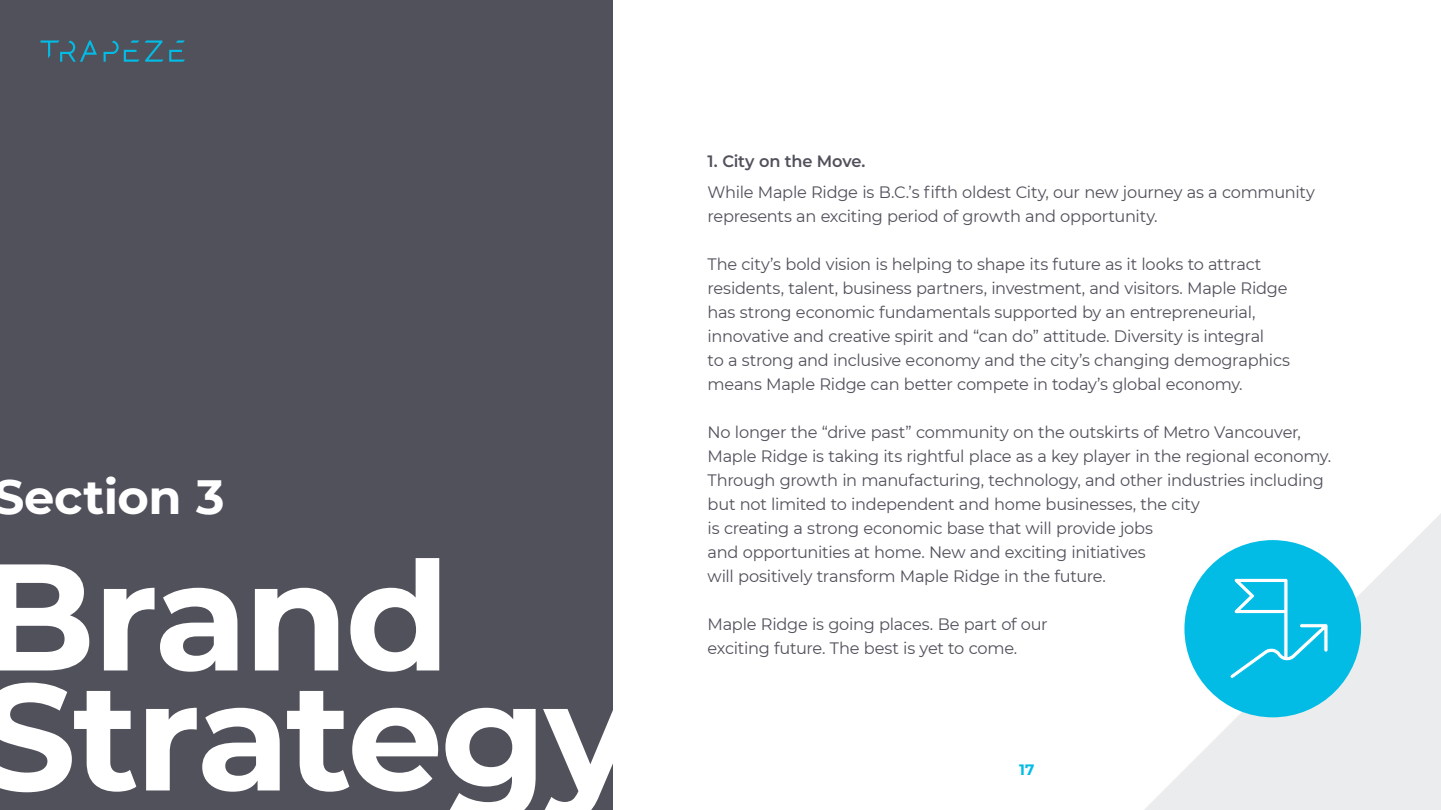
<style>
.page{position:relative;width:1441px;height:810px;background:#fff}
.page>*{position:absolute;margin:0;border:0;box-sizing:border-box;transform-origin:0 0}
.Header_1_Blue{font:700 151.5px/120px "Montserrat";letter-spacing:-.025em;color:#fff}
.Body{font:700 48px "Montserrat";letter-spacing:-.005em;color:#fff}
.Header_1_Blue-2{font:16.5px/24px "Montserrat";letter-spacing:-.015em;color:#50515b}
.Header_1_Blue-3{font:100 16.5px "Montserrat";letter-spacing:-.01em;color:#50515b}
.Header_1_Blue-4{font:700 15px "Montserrat";color:#02bce5}
</style>
<div class="page">
<svg style="left:1144px;top:514px;width:296px;height:296px;fill:#ebeced"></svg>
<div style="left:0;top:0;width:612px;height:810px;background:#50515b"></div>
<svg style="left:40px;top:40px;width:145px;height:22px"></svg>
<div style="left:1184px;top:540px;width:176px;height:177px;background:#02bce5;border-radius:50%"></div>
<svg style="left:1230px;top:578px;width:98px;height:100px"></svg>
<p class="Body" style="left:-7px;top:462px;width:233px">Section 3</p>
<p class="Header_1_Blue" style="left:-21px;top:549px;width:657px">Brand<br>Strategy</p>
<p class="Header_1_Blue-3" style="left:707px;top:151px;width:159px">1. City on the Move.</p>
<p class="Header_1_Blue-2" style="left:707px;top:180px;width:608px">While Maple Ridge is B.C.’s fifth oldest City, our new journey as a community represents an exciting period of growth and opportunity.</p>
<p class="Header_1_Blue-2" style="left:707px;top:252px;width:584px">The city’s bold vision is helping to shape its future as it looks to attract residents, talent, business partners, investment, and visitors. Maple Ridge has strong economic fundamentals supported by an entrepreneurial, innovative and creative spirit and “can do” attitude. Diversity is integral<br>to a strong and inclusive economy and the city’s changing demographics means Maple Ridge can better compete in today’s global economy.</p>
<p class="Header_1_Blue-2" style="left:707px;top:420px;width:625px">No longer the “drive past” community on the outskirts of Metro Vancouver, Maple Ridge is taking its rightful place as a key player in the regional economy.<br>Through growth in manufacturing, technology, and other industries including but not limited to independent and home businesses, the city<br>is creating a strong economic base that will provide jobs<br>and opportunities at home. New and exciting initiatives<br>will positively transform Maple Ridge in the future.</p>
<p class="Header_1_Blue-2" style="left:707px;top:612px;width:341px">Maple Ridge is going places. Be part of our exciting future. The best is yet to come.</p>
<p class="Header_1_Blue-4" style="left:1019px;top:759px;width:17px">17</p>
</div>
